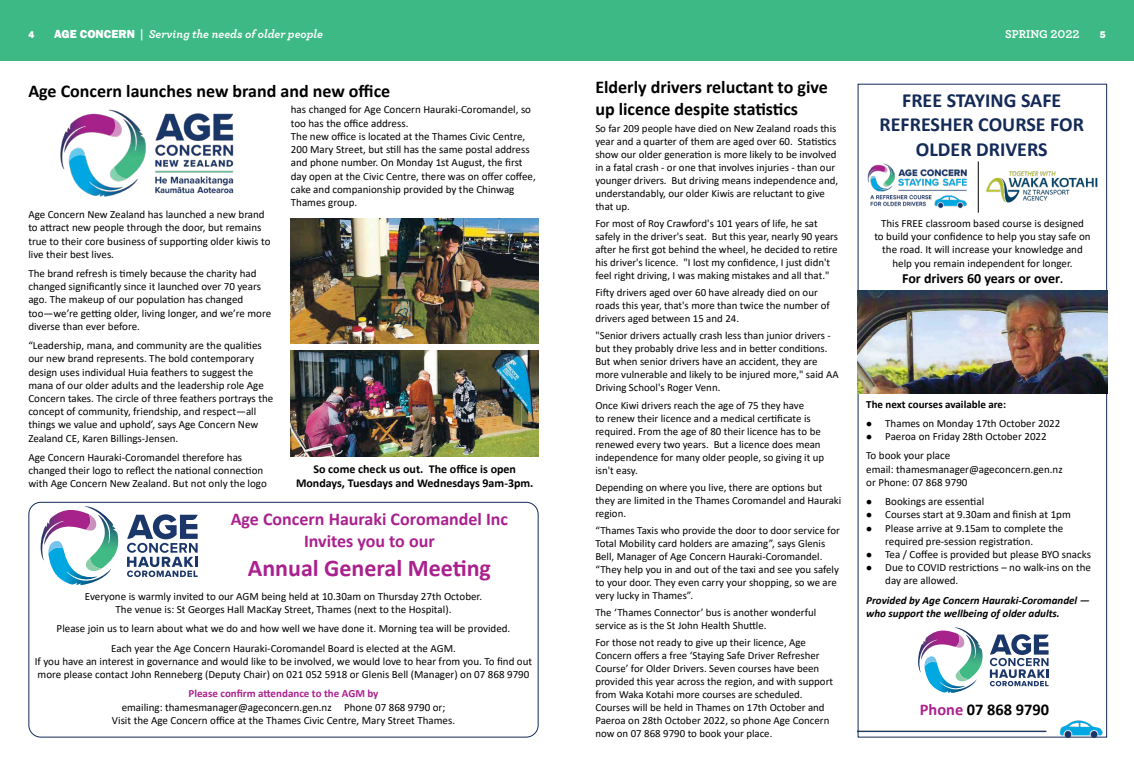
<style>
.page{position:relative;width:1134px;height:766px;background:#fff}
.page>*{position:absolute;margin:0;border:0;box-sizing:border-box;transform-origin:0 0}
.t1{font:700 24px "Calibri";color:#aa218e}
.t2{font:700 20px/24px "Calibri";color:#132a58;text-align:center}
.t3{font:700 18px/21.6px "Calibri";color:#000}
.t4{font:700 18px/21.6px "Calibri";color:#aa218e;text-align:center}
.t5{font:700 16.4px "Calibri";color:#000}
.t6{font:700 14px "Calibri";color:#000}
.t7{font:700 12px/14.4px "Calibri";color:#000;text-align:center}
.t8{font:italic 700 12px "Archer";color:#fff}
.t9{font:700 12px "Archer";color:#fff}
.t10{font:11px/13.2px "Calibri";color:#000}
.t11{font:italic 700 11px/13.2px "Calibri";color:#000}
.t12{font:700 11px "Calibri";color:#aa218e}
.t13{font:700 11px "Calibri";color:#000}
.t14{font:10.9px/13px "Calibri";color:#000}
.t15{font:800 10px "Franklin Gothic";color:#fff}
.s1{font-family:"Franklin Gothic";font-weight:800;font-style:normal}
.s2{font-style:normal}
.s3{font-size:11px}
.s4{color:#aa218e}
</style>
<div class="page">
<img style="left:60px;top:109px;width:174px;height:88px">
<img style="left:291px;top:350px;width:248px;height:106px">
<img style="left:291px;top:218px;width:248px;height:125px">
<img style="left:858px;top:715px;width:249px;height:23px">
<img style="left:858px;top:290px;width:249px;height:103px">
<img style="left:867px;top:163px;width:100px;height:46px">
<hr style="left:978px;top:161px;width:1px;height:52px;background:#000">
<img style="left:986px;top:171px;width:112px;height:32px">
<svg style="left:918px;top:627px;width:65px;height:66px"></svg>
<svg style="left:990px;top:634px;width:58px;height:52px"></svg>
<svg style="left:40px;top:506px;width:79px;height:79px"></svg>
<svg style="left:127px;top:514px;width:71px;height:63px"></svg>
<div style="left:28px;top:501px;width:511px;height:236px;border:1px solid #132a58;border-radius:12px"></div>
<div style="left:0;top:0;width:1134px;height:60px;background:#3db986"></div>
<p class="t15" style="left:28px;top:28px;width:7px">4</p>
<p class="t8" style="left:54px;top:24px;width:270px"><span class="s1">AGE CONCERN</span> <span class="s2">|</span> Serving the needs of older people</p>
<p class="t9" style="left:1005px;top:24px;width:76px">SPRING 2022</p>
<p class="t15" style="left:1100px;top:28px;width:7px">5</p>
<h3 class="t3" style="left:28px;top:80px;width:363px">Age Concern launches new brand and new office</h3>
<p class="t10" style="left:291px;top:103px;width:246px">has changed for Age Concern Hauraki-Coromandel, so too has the office address.<br>The new office is located at the Thames Civic Centre, 200 Mary Street, but still has the same postal address and phone number. On Monday 1st August, the first day open at the Civic Centre, there was on offer coffee, cake and companionship provided by the Chinwag Thames group.</p>
<p class="t10" style="left:28px;top:207px;width:244px">Age Concern New Zealand has launched a new brand to attract new people through the door, but remains true to their core business of supporting older kiwis to live their best lives.</p>
<p class="t10" style="left:28px;top:266px;width:244px">The brand refresh is timely because the charity had changed significantly since it launched over 70 years ago. The makeup of our population has changed too—we’re getting older, living longer, and we’re more diverse than ever before.</p>
<p class="t10" style="left:28px;top:338px;width:246px">“Leadership, mana, and community are the qualities our new brand represents. The bold contemporary design uses individual Huia feathers to suggest the mana of our older adults and the leadership role Age Concern takes. The circle of three feathers portrays the concept of community, friendship, and respect—all things we value and uphold’, says Age Concern New Zealand CE, Karen Billings-Jensen.</p>
<p class="t10" style="left:28px;top:450px;width:240px">Age Concern Hauraki-Coromandel therefore has changed their logo to reflect the national connection with Age Concern New Zealand. But not only the logo</p>
<p class="t7" style="left:296px;top:461px;width:239px">So come check us out. The office is open<br>Mondays, Tuesdays and Wednesdays 9am-3pm.</p>
<h3 class="t4" style="left:231px;top:508px;width:279px">Age Concern Hauraki Coromandel Inc<br>Invites you to our</h3>
<h1 class="t1" style="left:248px;top:550px;width:245px">Annual General Meeting</h1>
<p class="t10" style="left:85px;top:589px;width:399px;text-align:center">Everyone is warmly invited to our AGM being held at 10.30am on Thursday 27th October.<br>The venue is: St Georges Hall MacKay Street, Thames (next to the Hospital).</p>
<p class="t10" style="left:57px;top:618px;width:455px;line-height:19.2px;text-align:center">Please join us to learn about what we do and how well we have done it. Morning tea will be provided.<br>Each year the Age Concern Hauraki-Coromandel Board is elected at the AGM.</p>
<p class="t10" style="left:35px;top:654px;width:499px">If you have an interest in governance and would like to be involved, we would love to hear from you. To find out more please contact John Renneberg (Deputy Chair) on 021 052 5918 or Glenis Bell (Manager) on 07 868 9790</p>
<p class="t12" style="left:189px;top:685px;width:191px">Please confirm attendance to the AGM by</p>
<p class="t10" style="left:112px;top:699px;width:345px;text-align:center">emailing: thamesmanager@ageconcern.gen.nz Phone 07 868 9790 or;<br>Visit the Age Concern office at the Thames Civic Centre, Mary Street Thames.</p>
<h3 class="t3" style="left:595px;top:76px;width:234px">Elderly drivers reluctant to give up licence despite statistics</h3>
<p class="t14" style="left:595px;top:121px;width:244px">So far 209 people have died on New Zealand roads this year and a quarter of them are aged over 60. Statistics show our older generation is more likely to be involved in a fatal crash - or one that involves injuries - than our younger drivers. But driving means independence and, understandably, our older Kiwis are reluctant to give that up.</p>
<p class="t14" style="left:595px;top:216px;width:244px">For most of Roy Crawford's 101 years of life, he sat safely in the driver's seat. But this year, nearly 90 years after he first got behind the wheel, he decided to retire his driver's licence. "I lost my confidence, I just didn't feel right driving, I was making mistakes and all that."</p>
<p class="t14" style="left:595px;top:286px;width:236px">Fifty drivers aged over 60 have already died on our roads this year, that's more than twice the number of drivers aged between 15 and 24.</p>
<p class="t14" style="left:595px;top:329px;width:245px">"Senior drivers actually crash less than junior drivers - but they probably drive less and in better conditions.<br>But when senior drivers have an accident, they are more vulnerable and likely to be injured more," said AA Driving School's Roger Venn.</p>
<p class="t14" style="left:595px;top:398px;width:230px">Once Kiwi drivers reach the age of 75 they have<br>to renew their licence and a medical certificate is required. From the age of 80 their licence has to be renewed every two years. But a licence does mean independence for many older people, so giving it up isn't easy.</p>
<p class="t14" style="left:595px;top:480px;width:247px">Depending on where you live, there are options but they are limited in the Thames Coromandel and Hauraki region.</p>
<p class="t14" style="left:595px;top:523px;width:246px">“Thames Taxis who provide the door to door service for Total Mobility card holders are amazing”, says Glenis Bell, Manager of Age Concern Hauraki-Coromandel. “They help you in and out of the taxi and see you safely to your door. They even carry your shopping, so we are very lucky in Thames”.</p>
<p class="t14" style="left:595px;top:605px;width:222px">The ‘Thames Connector’ bus is another wonderful service as is the St John Health Shuttle.</p>
<p class="t14" style="left:595px;top:635px;width:239px">For those not ready to give up their licence, Age Concern offers a free ‘Staying Safe Driver Refresher Course’ for Older Drivers. Seven courses have been provided this year across the region, and with support from Waka Kotahi more courses are scheduled.<br>Courses will be held in Thames on 17th October and Paeroa on 28th October 2022, so phone Age Concern now on 07 868 9790 to book your place.</p>
<h2 class="t2" style="left:879px;top:88px;width:206px">FREE STAYING SAFE<br>REFRESHER COURSE FOR<br>OLDER DRIVERS</h2>
<p class="t10" style="left:874px;top:216px;width:218px;text-align:center">This FREE classroom based course is designed<br>to build your confidence to help you stay safe on the road. It will increase your knowledge and help you remain independent for longer.</p>
<p class="t6" style="left:902px;top:269px;width:162px">For drivers 60 years or over<span class="s3">.</span></p>
<p class="t13" style="left:866px;top:396px;width:141px">The next courses available are:</p>
<p class="t10" style="left:866px;top:416px;width:196px">● Thames on Monday 17th October 2022</p>
<p class="t10" style="left:866px;top:426px;width:182px;line-height:19.2px">● Paeroa on Friday 28th October 2022<br>To book your place</p>
<p class="t10" style="left:866px;top:462px;width:198px">email: thamesmanager@ageconcern.gen.nz or Phone: 07 868 9790</p>
<p class="t10" style="left:866px;top:494px;width:119px">● Bookings are essential</p>
<p class="t10" style="left:866px;top:507px;width:206px">● Courses start at 9.30am and finish at 1pm</p>
<p class="t10" style="left:885px;top:521px;width:180px;text-indent:-19px">● Please arrive at 9.15am to complete the required pre-session registration.</p>
<p class="t10" style="left:866px;top:547px;width:226px">● Tea / Coffee is provided but please BYO snacks</p>
<p class="t10" style="left:885px;top:560px;width:207px;text-indent:-19px">● Due to COVID restrictions – no walk-ins on the day are allowed.</p>
<p class="t11" style="left:866px;top:592px;width:225px">Provided by Age Concern Hauraki-Coromandel — who support the wellbeing of older adults.</p>
<h3 class="t5" style="left:920px;top:697px;width:131px"><span class="s4">Phone</span> 07 868 9790</h3>
</div>
